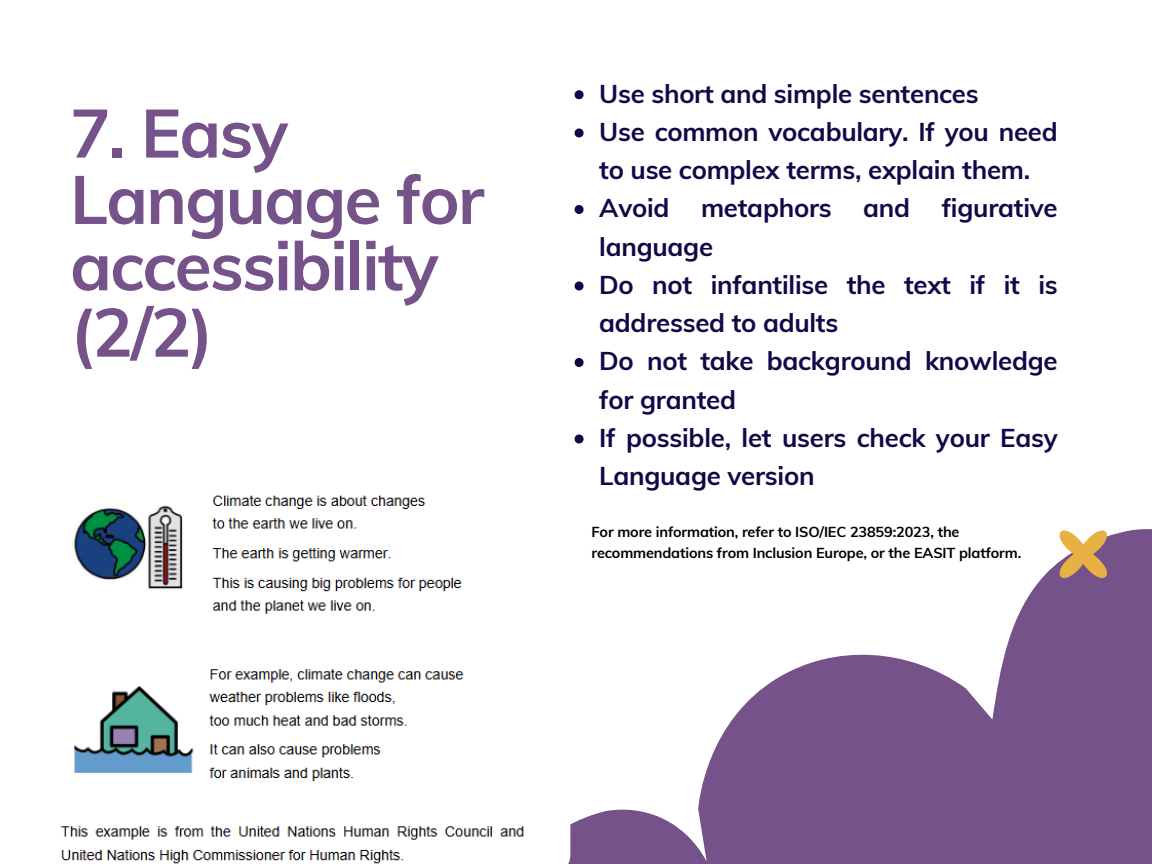
<style>
.page{position:relative;width:1152px;height:864px;background:#fff}
.page>*{position:absolute;margin:0;border:0;box-sizing:border-box;transform-origin:0 0}
.t1{font:700 67.5px/66.3px "Muli";letter-spacing:-.025em;color:#755289}
.t2{font:700 25.8px/38.2px "Muli";letter-spacing:-.01em;color:#0f0a47}
.t3{font:700 14.55px/21.3px "Muli";letter-spacing:-.01em;color:#000}
</style>
<div class="page">
<svg style="left:570px;top:529px;width:582px;height:335px;fill:#755289"></svg>
<svg style="left:1047px;top:529px;width:73px;height:62px"></svg>
<img style="left:60px;top:495px;width:510px;height:369px">
<svg style="left:575px;top:90px;width:9px;height:9px"></svg>
<svg style="left:575px;top:129px;width:9px;height:9px"></svg>
<svg style="left:575px;top:205px;width:9px;height:9px"></svg>
<svg style="left:575px;top:282px;width:9px;height:9px"></svg>
<svg style="left:575px;top:358px;width:9px;height:9px"></svg>
<svg style="left:575px;top:435px;width:9px;height:9px"></svg>
<p class="t1" style="left:70px;top:99px;width:416px">7. Easy<br>Language for accessibility (2/2)</p>
<p class="t2" style="left:599px;top:74px;width:381px">Use short and simple sentences</p>
<p class="t2" style="left:599px;top:112px;width:460px">Use common vocabulary. If you need to use complex terms, explain them.</p>
<p class="t2" style="left:599px;top:189px;width:460px">Avoid metaphors and figurative language</p>
<p class="t2" style="left:599px;top:265px;width:460px">Do not infantilise the text if it is addressed to adults</p>
<h1 class="t2" style="left:599px;top:342px;width:460px">Do not take background knowledge for granted</h1>
<p class="t2" style="left:599px;top:418px;width:460px">If possible, let users check your Easy<br>Language version</p>
<p class="t3" style="left:592px;top:521px;width:431px">For more information, refer to ISO/IEC 23859:2023, the recommendations from Inclusion Europe, or the EASIT platform.</p>
</div>
